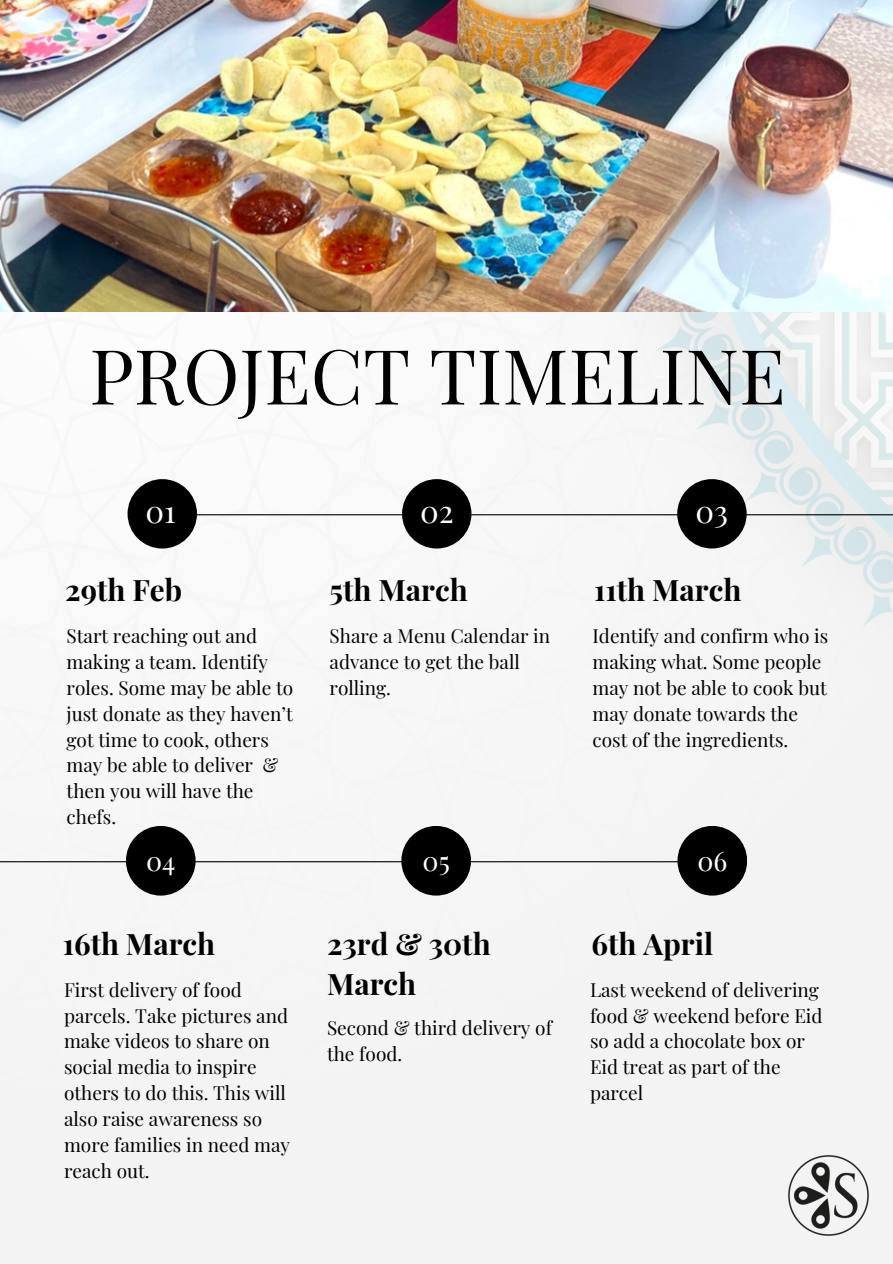
<style>
.page{position:relative;width:893px;height:1264px;background:#fff}
.page>*{position:absolute;margin:0;border:0;box-sizing:border-box;transform-origin:0 0}
.t1{font:76.05px "Playfair Display";color:#000}
.t2{font:31.05px "Playfair Display";color:#fff}
.t3{font:700 29.55px/40.5px "Playfair Display";color:#000}
.t4{font:26.85px "Playfair Display";color:#fff}
.t5{font:19.05px/25.8px "Playfair Display";color:#000}
</style>
<div class="page">
<div style="left:0;top:312px;width:892px;height:951px;background:#f5f5f5"></div>
<hr style="left:0;top:861px;width:716px;height:1px;background:#000">
<div style="left:126px;top:826px;width:69px;height:69px;background:#000;border-radius:50%"></div>
<div style="left:401px;top:826px;width:70px;height:69px;background:#000;border-radius:50%"></div>
<div style="left:677px;top:826px;width:70px;height:69px;background:#000;border-radius:50%"></div>
<hr style="left:180px;top:514px;width:712px;height:1px;background:#000">
<div style="left:127px;top:479px;width:70px;height:69px;background:#000;border-radius:50%"></div>
<div style="left:402px;top:479px;width:69px;height:69px;background:#000;border-radius:50%"></div>
<div style="left:677px;top:479px;width:69px;height:69px;background:#000;border-radius:50%"></div>
<img style="left:0;top:0;width:892px;height:312px">
<img style="left:774px;top:1141px;width:108px;height:108px">
<p class="t1" style="left:89px;top:322px;width:697px">PROJECT TIMELINE</p>
<h2 class="t2" style="left:145px;top:489px;width:32px">01</h2>
<h2 class="t2" style="left:420px;top:489px;width:35px">02</h2>
<p class="t2" style="left:695px;top:489px;width:34px">03</p>
<h2 class="t3" style="left:65px;top:568px;width:118px">29th Feb</h2>
<p class="t3" style="left:329px;top:568px;width:140px">5th March</p>
<p class="t3" style="left:594px;top:568px;width:149px">11th March</p>
<p class="t5" style="left:67px;top:622px;width:228px">Start reaching out and making a team. Identify roles. Some may be able to just donate as they haven’t got time to cook, others may be able to deliver &amp; then you will have the chefs.</p>
<p class="t5" style="left:329px;top:622px;width:222px">Share a Menu Calendar in advance to get the ball rolling.</p>
<p class="t5" style="left:592px;top:622px;width:237px">Identify and confirm who is making what. Some people may not be able to cook but may donate towards the cost of the ingredients.</p>
<h1 class="t4" style="left:146px;top:841px;width:31px">04</h1>
<p class="t4" style="left:422px;top:841px;width:29px">05</p>
<p class="t4" style="left:697px;top:841px;width:31px">06</p>
<p class="t3" style="left:63px;top:922px;width:154px">16th March</p>
<h2 class="t3" style="left:327px;top:922px;width:165px">23rd &amp; 30th<br>March</h2>
<p class="t3" style="left:591px;top:922px;width:123px">6th April</p>
<h2 class="t5" style="left:327px;top:1014px;width:226px">Second &amp; third delivery of the food.</h2>
<h2 class="t5" style="left:64px;top:975px;width:227px">First delivery of food parcels. Take pictures and make videos to share on social media to inspire others to do this. This will also raise awareness so more families in need may reach out.</h2>
<p class="t5" style="left:590px;top:975px;width:234px">Last weekend of delivering food &amp; weekend before Eid so add a chocolate box or<br>Eid treat as part of the parcel</p>
</div>
